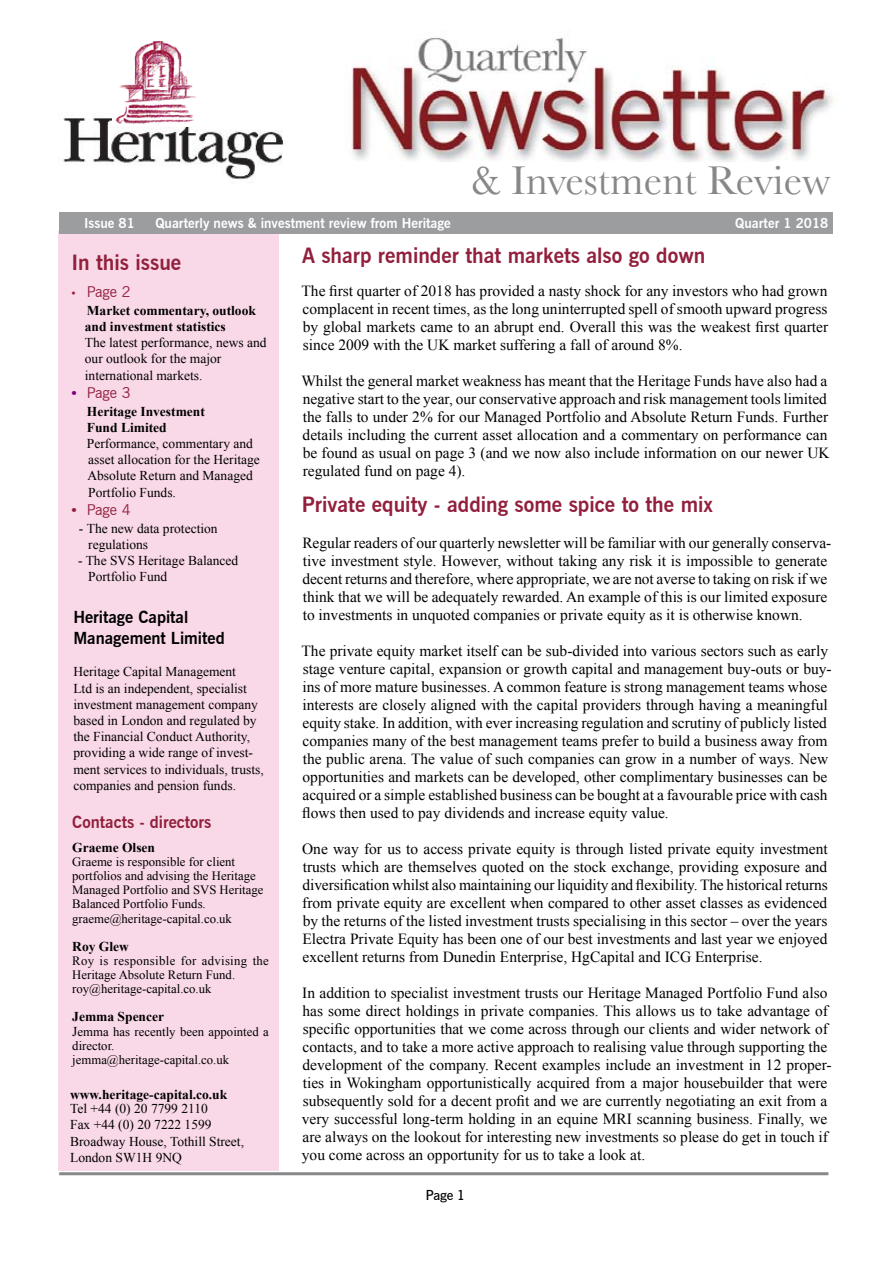
<style>
.page{position:relative;width:893px;height:1263px;background:#fff}
.page>*{position:absolute;margin:0;border:0;box-sizing:border-box;transform-origin:0 0}
.t1{font:42px "Baskerville";color:#87888a}
.t2{font:700 21px "News Gothic";color:#92203d}
.t3{font:700 16.5px/21px "News Gothic";color:#000}
.t4{font:700 16.5px "News Gothic";color:#92203d}
.t5{font:15.45px/18px "Times New Roman";color:#000}
.t6{font:15px "News Gothic";color:#92203d}
.t7{font:15px "News Gothic Becker Med";color:#000}
.t8{font:13.5px/16.2px "Times New Roman";color:#000}
.t9{font:700 13.5px/16.2px "Times New Roman";color:#000}
.t10{font:700 13.5px "News Gothic";color:#fff}
.t11{font:12.75px/14.1px "Times New Roman";color:#000}
.s1{font-family:"Times New Roman";font-size:12px}
.s2{font-family:"Times New Roman";font-weight:700;color:#800080}
.s3{font-family:"Times New Roman";font-weight:700}
.s4{font-size:13.5px}
</style>
<div class="page">
<img style="left:352px;top:37px;width:482px;height:125px">
<img style="left:63px;top:118px;width:220px;height:65px">
<div style="left:58px;top:231px;width:221px;height:940px;background:#f9d8e7"></div>
<div style="left:59px;top:212px;width:774px;height:21px;background:#9c9d9f"></div>
<hr style="left:59px;top:1172px;width:769px;height:3px;background:#87888a">
<img style="left:113px;top:41px;width:86px;height:86px">
<h1 class="t1" style="left:471px;top:155px;width:361px">&amp; Investment Review</h1>
<p class="t10" style="left:84px;top:215px;width:52px">Issue 81</p>
<p class="t10" style="left:155px;top:215px;width:297px">Quarterly news &amp; investment review from Heritage</p>
<p class="t10" style="left:735px;top:215px;width:95px">Quarter 1 2018</p>
<h2 class="t2" style="left:302px;top:242px;width:405px">A sharp reminder that markets also go down</h2>
<p class="t5" style="left:302px;top:281px;width:528px;text-align:justify">The first quarter of 2018 has provided a nasty shock for any investors who had grown complacent in recent times, as the long uninterrupted spell of smooth upward progress by global markets came to an abrupt end. Overall this was the weakest first quarter since 2009 with the UK market suffering a fall of around 8%.</p>
<p class="t5" style="left:301px;top:371px;width:530px">Whilst the general market weakness has meant that the Heritage Funds have also had a negative start to the year, our conservative approach and risk management tools limited the falls to under 2% for our Managed Portfolio and Absolute Return Funds. Further details including the current asset allocation and a commentary on performance can be found as usual on page 3 (and we now also include information on our newer UK regulated fund on page 4).</p>
<h2 class="t2" style="left:302px;top:491px;width:412px">Private equity - adding some spice to the mix</h2>
<p class="t5" style="left:302px;top:533px;width:530px">Regular readers of our quarterly newsletter will be familiar with our generally conserva&shy;tive investment style. However, without taking any risk it is impossible to generate decent returns and therefore, where appropriate, we are not averse to taking on risk if we think that we will be adequately rewarded. An example of this is our limited exposure to investments in unquoted companies or private equity as it is otherwise known.</p>
<p class="t5" style="left:302px;top:641px;width:532px">The private equity market itself can be sub-divided into various sectors such as early stage venture capital, expansion or growth capital and management buy-outs or buy&shy;ins of more mature businesses. A common feature is strong management teams whose interests are closely aligned with the capital providers through having a meaningful equity stake. In addition, with ever increasing regulation and scrutiny of publicly listed companies many of the best management teams prefer to build a business away from the public arena. The value of such companies can grow in a number of ways. New opportunities and markets can be developed, other complimentary businesses can be acquired or a simple established business can be bought at a favourable price with cash flows then used to pay dividends and increase equity value.</p>
<p class="t5" style="left:302px;top:839px;width:527px;text-align:justify">One way for us to access private equity is through listed private equity investment trusts which are themselves quoted on the stock exchange, providing exposure and diversification whilst also maintaining our liquidity and flexibility. The historical returns from private equity are excellent when compared to other asset classes as evidenced by the returns of the listed investment trusts specialising in this sector – over the years Electra Private Equity has been one of our best investments and last year we enjoyed excellent returns from Dunedin Enterprise, HgCapital and ICG Enterprise.</p>
<p class="t5" style="left:302px;top:983px;width:531px">In addition to specialist investment trusts our Heritage Managed Portfolio Fund also has some direct holdings in private companies. This allows us to take advantage of specific opportunities that we come across through our clients and wider network of contacts, and to take a more active approach to realising value through supporting the development of the company. Recent examples include an investment in 12 proper&shy;ties in Wokingham opportunistically acquired from a major housebuilder that were subsequently sold for a decent profit and we are currently negotiating an exit from a very successful long-term holding in an equine MRI scanning business. Finally, we are always on the lookout for interesting new investments so please do get in touch if you come across an opportunity for us to take a look at.</p>
<h2 class="t2" style="left:71px;top:250px;width:112px">In this issue</h2>
<p class="t6" style="left:71px;top:282px;width:61px"><span class="s1">•</span> Page 2</p>
<p class="t9" style="left:85px;top:302px;width:173px">Market commentary, outlook and investment statistics</p>
<p class="t8" style="left:85px;top:334px;width:183px">The latest performance, news and our outlook for the major international markets.</p>
<p class="t6" style="left:71px;top:383px;width:61px"><span class="s2">•</span> Page 3</p>
<p class="t9" style="left:87px;top:403px;width:120px">Heritage Investment<br>Fund Limited</p>
<p class="t8" style="left:87px;top:435px;width:175px">Performance, commentary and asset allocation for the Heritage<br>Absolute Return and Managed<br>Portfolio Funds.</p>
<p class="t6" style="left:71px;top:500px;width:61px"><span class="s3">•</span> Page 4</p>
<p class="t8" style="left:88px;top:520px;width:131px;text-indent:-9px">- The new data protection regulations</p>
<p class="t8" style="left:88px;top:552px;width:152px;text-indent:-10px">- The SVS Heritage Balanced<br>Portfolio Fund</p>
<p class="t3" style="left:73px;top:606px;width:153px">Heritage Capital<br>Management Limited</p>
<p class="t8" style="left:73px;top:664px;width:192px">Heritage Capital Management<br>Ltd is an independent, specialist investment management company based in London and regulated by the Financial Conduct Authority, providing a wide range of invest&shy;ment services to individuals, trusts, companies and pension funds.</p>
<p class="t4" style="left:72px;top:812px;width:141px">Contacts - directors</p>
<p class="t9" style="left:72px;top:839px;width:84px">Graeme Olsen</p>
<p class="t11" style="left:72px;top:854px;width:193px">Graeme is responsible for client portfolios and advising the Heritage Managed Portfolio and SVS Heritage Balanced Portfolio Funds. graeme@heritage-capital.co.uk</p>
<p class="t9" style="left:72px;top:938px;width:58px">Roy Glew</p>
<p class="t11" style="left:72px;top:953px;width:198px">Roy is responsible for advising the<br>Heritage Absolute Return Fund. roy@heritage-capital.co.uk</p>
<p class="t9" style="left:72px;top:1008px;width:93px">Jemma Spencer</p>
<p class="t11" style="left:72px;top:1024px;width:198px"><span class="s4">J</span>emma has recently been appointed a director. jemma@heritage-capital.co.uk</p>
<p class="t9" style="left:70px;top:1086px;width:159px">www.heritage-capital.co.uk</p>
<p class="t8" style="left:70px;top:1100px;width:175px">Tel +44 (0) 20 7799 2110<br>Fax +44 (0) 20 7222 1599<br>Broadway House, Tothill Street,<br>London SW1H 9NQ</p>
<p class="t7" style="left:426px;top:1187px;width:41px">Page 1</p>
</div>
